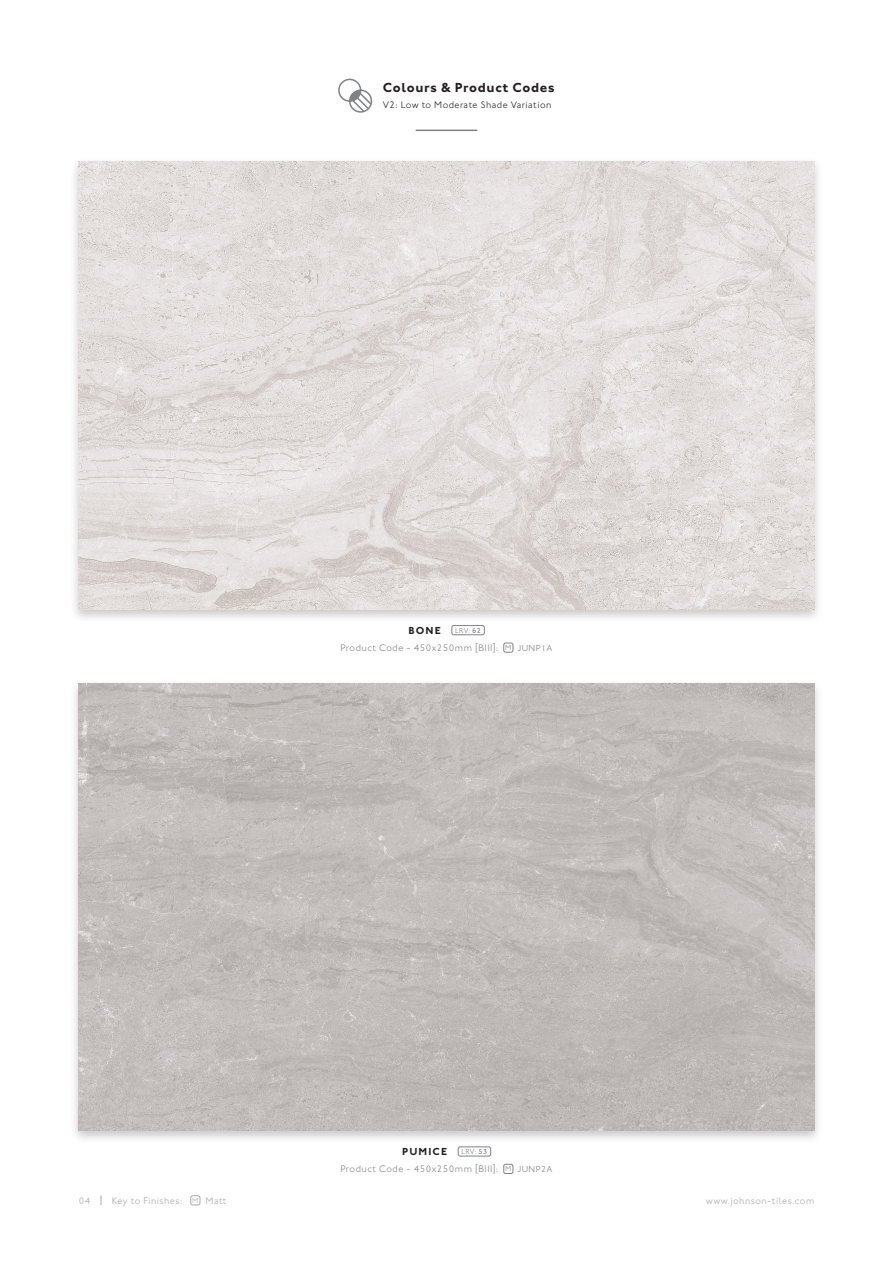
<style>
.page{position:relative;width:893px;height:1263px;background:#fff}
.page>*{position:absolute;margin:0;border:0;box-sizing:border-box;transform-origin:0 0}
.t1{font:700 13.5px "Johnston ITC Std";letter-spacing:.05em;color:#231f20}
.t2{font:700 10.5px "Johnston ITC Std";letter-spacing:.11em;color:#231f20}
.t3{font:300 9.75px "Johnston ITC Std";letter-spacing:.05em;color:#808285}
.t4{font:300 9.75px "Johnston ITC Std";letter-spacing:.05em;color:#a8a9ad}
.t5{font:300 9.75px "Johnston ITC Std";letter-spacing:.05em;color:#231f20}
.t6{font:300 9px "Johnston ITC Std";letter-spacing:.05em;color:#808285}
.t7{font:300 7.5px "Johnston ITC Std";letter-spacing:.025em;color:#808285}
.t8{font:300 7.5px "Johnston ITC Std";color:#a8a9ad}
.s1{font-weight:500}
</style>
<div class="page">
<div style="left:70px;top:157px;width:754px;height:466px;background:#231f20;opacity:.25"></div>
<img style="left:79px;top:162px;width:735px;height:447px">
<div style="left:504px;top:643px;width:9px;height:9px;border:1px solid #808285;border-radius:2px"></div>
<hr style="left:416px;top:130px;width:61px;height:1px;background:#808285">
<svg style="left:338px;top:78px;width:35px;height:35px"></svg>
<div style="left:452px;top:625px;width:32px;height:10px;border:1px solid #808285;border-radius:2px"></div>
<div style="left:70px;top:678px;width:754px;height:466px;background:#231f20;opacity:.25"></div>
<img style="left:79px;top:683px;width:735px;height:448px">
<div style="left:504px;top:1164px;width:9px;height:10px;border:1px solid #808285;border-radius:2px"></div>
<div style="left:458px;top:1147px;width:33px;height:9px;border:1px solid #808285;border-radius:2px"></div>
<div style="left:191px;top:1195px;width:9px;height:10px;border:1px solid #a8a9ad;border-radius:2px"></div>
<p class="t1" style="left:383px;top:79px;width:174px">Colours &amp; Product Codes</p>
<p class="t5" style="left:383px;top:99px;width:170px">V2: Low to Moderate Shade Variation</p>
<p class="t2" style="left:408px;top:624px;width:34px">BONE</p>
<p class="t7" style="left:455px;top:626px;width:28px">LRV: <span class="s1">62</span></p>
<p class="t3" style="left:340px;top:642px;width:159px">Product Code - 450x250mm [BIII]:</p>
<p class="t7" style="left:505px;top:643px;width:8px">M</p>
<p class="t6" style="left:517px;top:642px;width:37px">JUNP1A</p>
<p class="t2" style="left:402px;top:1145px;width:47px">PUMICE</p>
<p class="t7" style="left:461px;top:1147px;width:28px">LRV: <span class="s1">53</span></p>
<p class="t3" style="left:340px;top:1163px;width:159px">Product Code - 450x250mm [BIII]:</p>
<p class="t7" style="left:505px;top:1164px;width:8px">M</p>
<p class="t6" style="left:517px;top:1163px;width:37px">JUNP2A</p>
<p class="t4" style="left:79px;top:1194px;width:13px">04</p>
<p class="t4" style="left:706px;top:1194px;width:110px">www.johnson-tiles.com</p>
<p class="t4" style="left:112px;top:1194px;width:72px">Key to Finishes:</p>
<p class="t8" style="left:192px;top:1196px;width:8px">M</p>
<p class="t4" style="left:205px;top:1194px;width:22px">Matt</p>
</div>
